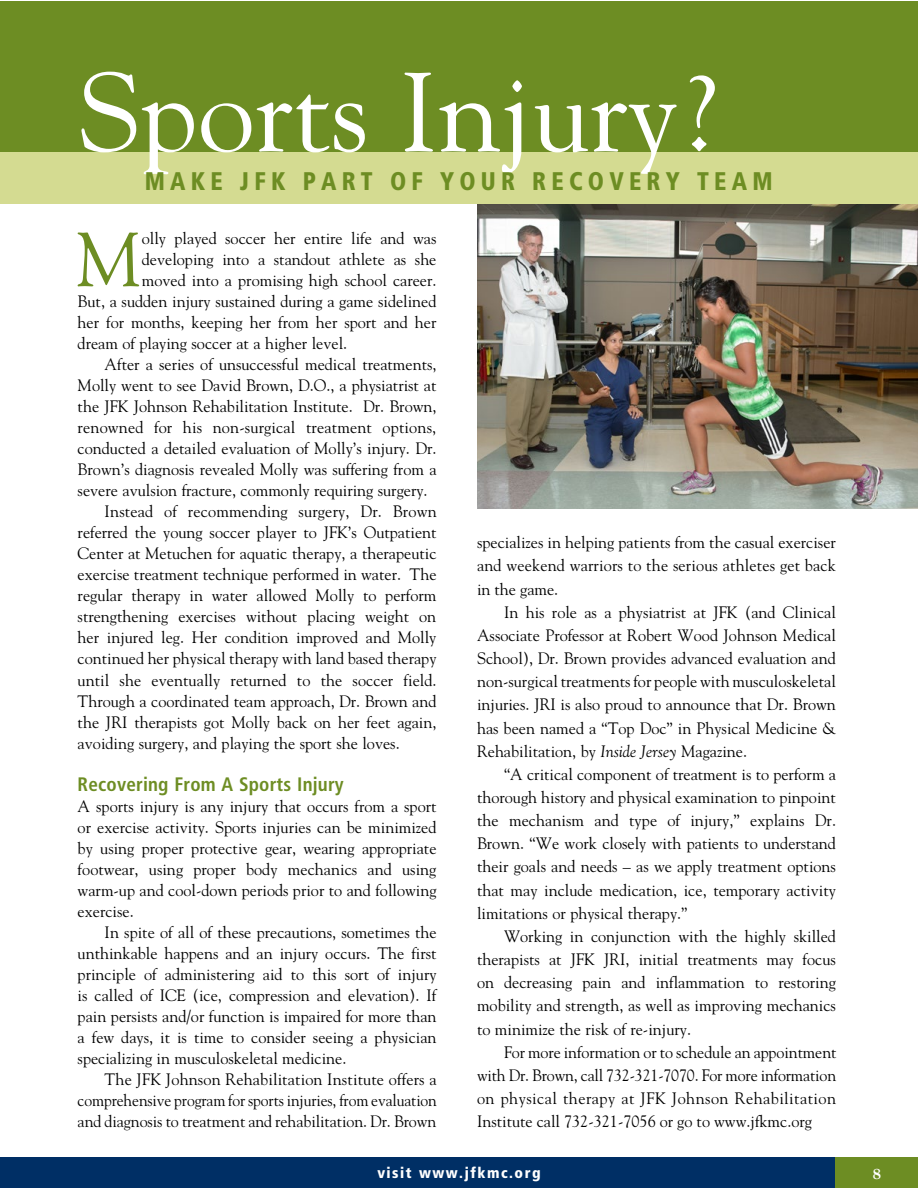
<style>
.page{position:relative;width:918px;height:1188px;background:#fff}
.page>*{position:absolute;margin:0;border:0;box-sizing:border-box;transform-origin:0 0}
.t1{font:111.6px "Goudy";color:#fff}
.t2{font:76.2px "Goudy";color:#6d8d23}
.t3{font:900 condensed 25.5px "Frutiger";letter-spacing:.22em;color:#6d8d23;scale:.93 1}
.t4{font:700 condensed 19.5px "Frutiger";letter-spacing:.01em;color:#6d8d23}
.t5{font:16.5px/23.1px "Goudy";color:#000;text-align:justify}
.t6{font:900 condensed 15px "Frutiger";letter-spacing:.1em;color:#fff}
.t7{font:800 15px "Goudy";color:#fff}
.s1{font-style:italic}
</style>
<div class="page">
<img style="left:477px;top:204px;width:441px;height:304px">
<div style="left:1px;top:1px;width:917px;height:203px;background:#6d8d23"></div>
<div style="left:0;top:1157px;width:918px;height:31px;background:#002f65"></div>
<div style="left:836px;top:1157px;width:82px;height:31px;background:#6d8d23"></div>
<div style="left:0;top:152px;width:918px;height:51px;background:#d4db91"></div>
<h1 class="t1" style="left:78px;top:43px;width:640px">Sports Injury?</h1>
<h3 class="t3" style="left:145px;top:166px;width:677px">MAKE JFK PART OF YOUR RECOVERY TEAM</h3>
<h2 class="t2" style="left:75px;top:212px;width:68px">M</h2>
<p class="t5" style="left:142px;top:226px;width:296px">olly played soccer her entire life and was</p>
<p class="t5" style="left:142px;top:247px;width:296px">developing into a standout athlete as she</p>
<p class="t5" style="left:142px;top:268px;width:296px">moved into a promising high school career.</p>
<p class="t5" style="left:78px;top:289px;width:360px">But, a sudden injury sustained during a game sidelined</p>
<p class="t5" style="left:78px;top:310px;width:360px">her for months, keeping her from her sport and her</p>
<p class="t5" style="left:78px;top:331px;width:271px">dream of playing soccer at a higher level.</p>
<p class="t5" style="left:105px;top:352px;width:333px">After a series of unsuccessful medical treatments,</p>
<p class="t5" style="left:78px;top:373px;width:360px">Molly went to see David Brown, D.O., a physiatrist at</p>
<p class="t5" style="left:78px;top:394px;width:360px">the JFK Johnson Rehabilitation Institute. Dr. Brown,</p>
<p class="t5" style="left:78px;top:415px;width:360px">renowned for his non-surgical treatment options,</p>
<p class="t5" style="left:78px;top:437px;width:360px">conducted a detailed evaluation of Molly’s injury. Dr.</p>
<p class="t5" style="left:78px;top:458px;width:360px">Brown’s diagnosis revealed Molly was suffering from a</p>
<p class="t5" style="left:78px;top:479px;width:352px">severe avulsion fracture, commonly requiring surgery.</p>
<p class="t5" style="left:105px;top:500px;width:334px">Instead of recommending surgery, Dr. Brown</p>
<p class="t5" style="left:78px;top:521px;width:360px">referred the young soccer player to JFK’s Outpatient</p>
<p class="t5" style="left:78px;top:542px;width:360px">Center at Metuchen for aquatic therapy, a therapeutic</p>
<p class="t5" style="left:78px;top:563px;width:360px">exercise treatment technique performed in water. The</p>
<p class="t5" style="left:78px;top:584px;width:360px">regular therapy in water allowed Molly to perform</p>
<p class="t5" style="left:78px;top:605px;width:360px">strengthening exercises without placing weight on</p>
<p class="t5" style="left:78px;top:626px;width:360px">her injured leg. Her condition improved and Molly</p>
<p class="t5" style="left:78px;top:647px;width:360px">continued her physical therapy with land based therapy</p>
<p class="t5" style="left:78px;top:668px;width:361px">until she eventually returned to the soccer field.</p>
<p class="t5" style="left:78px;top:689px;width:360px">Through a coordinated team approach, Dr. Brown and</p>
<p class="t5" style="left:78px;top:710px;width:360px">the JRI therapists got Molly back on her feet again,</p>
<p class="t5" style="left:78px;top:731px;width:324px">avoiding surgery, and playing the sport she loves.</p>
<p class="t4" style="left:78px;top:772px;width:268px">Recovering From A Sports Injury</p>
<p class="t5" style="left:78px;top:795px;width:360px;line-height:21px">A sports injury is any injury that occurs from a sport or exercise activity. Sports injuries can be minimized by using proper protective gear, wearing appropriate footwear, using proper body mechanics and using warm-up and cool-down periods prior to and following exercise.</p>
<p class="t5" style="left:78px;top:921px;width:360px;line-height:21px;text-indent:27px">In spite of all of these precautions, sometimes the unthinkable happens and an injury occurs. The first principle of administering aid to this sort of injury is called of ICE (ice, compression and elevation). If pain persists and/or function is impaired for more than a few days, it is time to consider seeing a physician specializing in musculoskeletal medicine.</p>
<p class="t5" style="left:78px;top:1068px;width:361px;line-height:21.1px;text-indent:27px">The JFK Johnson Rehabilitation Institute offers a comprehensive program for sports injuries, from evaluation and diagnosis to treatment and rehabilitation. Dr. Brown</p>
<p class="t5" style="left:477px;top:530px;width:360px">specializes in helping patients from the casual exerciser and weekend warriors to the serious athletes get back in the game.</p>
<p class="t5" style="left:477px;top:600px;width:360px;text-indent:27px">In his role as a physiatrist at JFK (and Clinical Associate Professor at Robert Wood Johnson Medical School), Dr. Brown provides advanced evaluation and non-surgical treatments for people with musculoskeletal injuries. JRI is also proud to announce that Dr. Brown has been named a “Top Doc” in Physical Medicine &amp; Rehabilitation, by <span class="s1">Inside Jersey</span> Magazine.</p>
<p class="t5" style="left:477px;top:762px;width:361px;text-indent:27px">“A critical component of treatment is to perform a thorough history and physical examination to pinpoint the mechanism and type of injury,” explains Dr.<br>Brown. “We work closely with patients to understand their goals and needs – as we apply treatment options that may include medication, ice, temporary activity limitations or physical therapy.”</p>
<p class="t5" style="left:477px;top:924px;width:360px;text-indent:27px">Working in conjunction with the highly skilled therapists at JFK JRI, initial treatments may focus on decreasing pain and inflammation to restoring mobility and strength, as well as improving mechanics to minimize the risk of re-injury.</p>
<p class="t5" style="left:477px;top:1040px;width:361px;text-indent:27px">For more information or to schedule an appointment with Dr. Brown, call 732-321-7070. For more information on physical therapy at JFK Johnson Rehabilitation Institute call 732-321-7056 or go to www.jfkmc.org</p>
<p class="t6" style="left:377px;top:1164px;width:165px">visit www.jfkmc.org</p>
<p class="t7" style="left:873px;top:1165px;width:10px">8</p>
</div>
